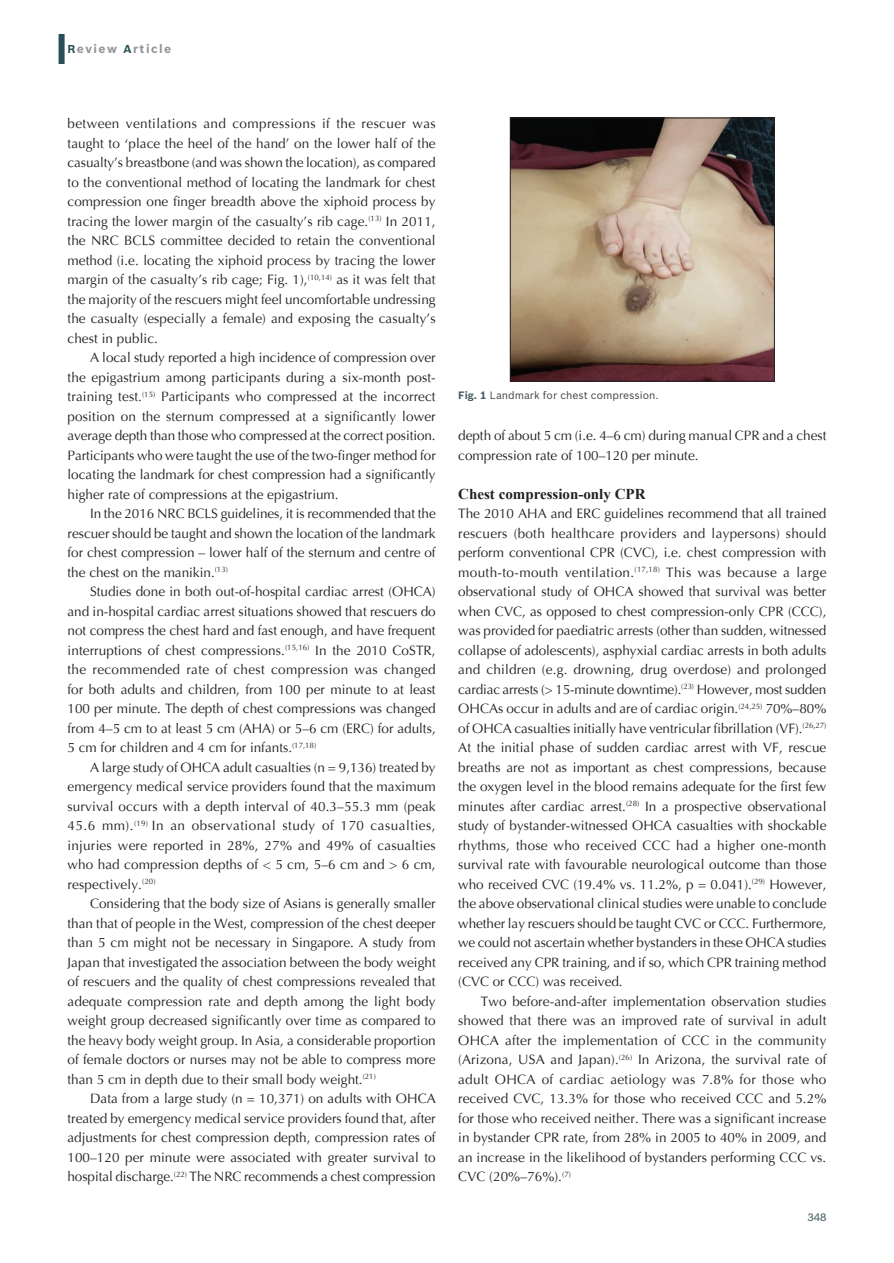
<style>
.page{position:relative;width:894px;height:1263px;background:#fff}
.page>*{position:absolute;margin:0;border:0;box-sizing:border-box;transform-origin:0 0}
.t1{font:700 15px "Times New Roman";color:#231f20}
.t2{font:13.5px/19.5px "Optima";color:#231f20;text-align:justify}
.t3{font:700 12px "Bosch Sans";letter-spacing:.12em;color:#939598}
.t4{font:10.5px "Bosch Sans";color:#414243}
.t5{font:500 10.5px "Bosch Sans";color:#4f676d}
.s1{font-size:11.25px;color:#284f56}
.s2{font-weight:700;color:#425d64}
</style>
<div class="page">
<div style="left:58px;top:34px;width:7px;height:30px;background:#284f56"></div>
<img style="left:512px;top:120px;width:260px;height:259px">
<div style="left:510px;top:118px;width:264px;height:263px;border:1px solid #231f20"></div>
<p class="t3" style="left:68px;top:44px;width:105px"><span class="s1">R</span>eview <span class="s1">A</span>rticle</p>
<p class="t2" style="left:67px;top:114px;width:369px">between ventilations and compressions if the rescuer was taught to ‘place the heel of the hand’ on the lower half of the casualty’s breastbone (and was shown the location), as compared to the conventional method of locating the landmark for chest compression one finger breadth above the xiphoid process by tracing the lower margin of the casualty’s rib cage.<sup>(13)</sup> In 2011, the NRC BCLS committee decided to retain the conventional method (i.e. locating the xiphoid process by tracing the lower margin of the casualty’s rib cage; Fig. 1),<sup>(10,14)</sup> as it was felt that the majority of the rescuers might feel uncomfortable undressing the casualty (especially a female) and exposing the casualty’s chest in public.</p>
<p class="t2" style="left:67px;top:348px;width:369px;text-indent:23px">A local study reported a high incidence of compression over the epigastrium among participants during a six-month post&shy;training test.<sup>(15)</sup> Participants who compressed at the incorrect position on the sternum compressed at a significantly lower average depth than those who compressed at the correct position.<br>Participants who were taught the use of the two-finger method for locating the landmark for chest compression had a significantly higher rate of compressions at the epigastrium.</p>
<p class="t2" style="left:68px;top:504px;width:369px;text-indent:23px">In the 2016 NRC BCLS guidelines, it is recommended that the rescuer should be taught and shown the location of the landmark for chest compression – lower half of the sternum and centre of the chest on the manikin.<sup>(13)</sup></p>
<p class="t2" style="left:67px;top:582px;width:369px;text-indent:23px">Studies done in both out-of-hospital cardiac arrest (OHCA) and in-hospital cardiac arrest situations showed that rescuers do not compress the chest hard and fast enough, and have frequent interruptions of chest compressions.<sup>(15,16)</sup> In the 2010 CoSTR, the recommended rate of chest compression was changed for both adults and children, from 100 per minute to at least 100 per minute. The depth of chest compressions was changed from 4–5 cm to at least 5 cm (AHA) or 5–6 cm (ERC) for adults, 5 cm for children and 4 cm for infants.<sup>(17,18)</sup></p>
<p class="t2" style="left:67px;top:757px;width:369px;text-indent:23px">A large study of OHCA adult casualties (n = 9,136) treated by emergency medical service providers found that the maximum survival occurs with a depth interval of 40.3–55.3 mm (peak 45.6 mm).<sup>(19)</sup> In an observational study of 170 casualties, injuries were reported in 28%, 27% and 49% of casualties who had compression depths of &lt; 5 cm, 5–6 cm and &gt; 6 cm, respectively.<sup>(20)</sup></p>
<p class="t2" style="left:67px;top:894px;width:369px;text-indent:23px">Considering that the body size of Asians is generally smaller than that of people in the West, compression of the chest deeper than 5 cm might not be necessary in Singapore. A study from Japan that investigated the association between the body weight of rescuers and the quality of chest compressions revealed that adequate compression rate and depth among the light body weight group decreased significantly over time as compared to the heavy body weight group. In Asia, a considerable proportion of female doctors or nurses may not be able to compress more than 5 cm in depth due to their small body weight.<sup>(21)</sup></p>
<p class="t2" style="left:67px;top:1089px;width:369px;text-indent:23px">Data from a large study (n = 10,371) on adults with OHCA treated by emergency medical service providers found that, after adjustments for chest compression depth, compression rates of 100–120 per minute were associated with greater survival to hospital discharge.<sup>(22)</sup> The NRC recommends a chest compression</p>
<p class="t4" style="left:458px;top:391px;width:202px"><span class="s2">Fig. 1</span> Landmark for chest compression.</p>
<p class="t2" style="left:458px;top:426px;width:369px">depth of about 5 cm (i.e. 4–6 cm) during manual CPR and a chest compression rate of 100–120 per minute.</p>
<p class="t1" style="left:458px;top:485px;width:189px">Chest compression-only CPR</p>
<p class="t2" style="left:458px;top:504px;width:369px">The 2010 AHA and ERC guidelines recommend that all trained rescuers (both healthcare providers and laypersons) should perform conventional CPR (CVC), i.e. chest compression with mouth-to-mouth ventilation.<sup>(17,18)</sup> This was because a large observational study of OHCA showed that survival was better when CVC, as opposed to chest compression-only CPR (CCC), was provided for paediatric arrests (other than sudden, witnessed collapse of adolescents), asphyxial cardiac arrests in both adults and children (e.g. drowning, drug overdose) and prolonged cardiac arrests (&gt; 15-minute downtime).<sup>(23)</sup> However, most sudden OHCAs occur in adults and are of cardiac origin.<sup>(24,25)</sup> 70%–80% of OHCA casualties initially have ventricular fibrillation (VF).<sup>(26,27)<br></sup>At the initial phase of sudden cardiac arrest with VF, rescue breaths are not as important as chest compressions, because the oxygen level in the blood remains adequate for the first few minutes after cardiac arrest.<sup>(28)</sup> In a prospective observational study of bystander-witnessed OHCA casualties with shockable rhythms, those who received CCC had a higher one-month survival rate with favourable neurological outcome than those who received CVC (19.4% vs. 11.2%, p = 0.041).<sup>(29)</sup> However, the above observational clinical studies were unable to conclude whether lay rescuers should be taught CVC or CCC. Furthermore, we could not ascertain whether bystanders in these OHCA studies received any CPR training, and if so, which CPR training method (CVC or CCC) was received.</p>
<p class="t2" style="left:458px;top:991px;width:369px;text-indent:23px">Two before-and-after implementation observation studies showed that there was an improved rate of survival in adult OHCA after the implementation of CCC in the community (Arizona, USA and Japan).<sup>(26)</sup> In Arizona, the survival rate of adult OHCA of cardiac aetiology was 7.8% for those who received CVC, 13.3% for those who received CCC and 5.2% for those who received neither. There was a significant increase in bystander CPR rate, from 28% in 2005 to 40% in 2009, and an increase in the likelihood of bystanders performing CCC vs.<br>CVC (20%–76%).<sup>(7)</sup></p>
<p class="t5" style="left:807px;top:1213px;width:20px">348</p>
</div>
